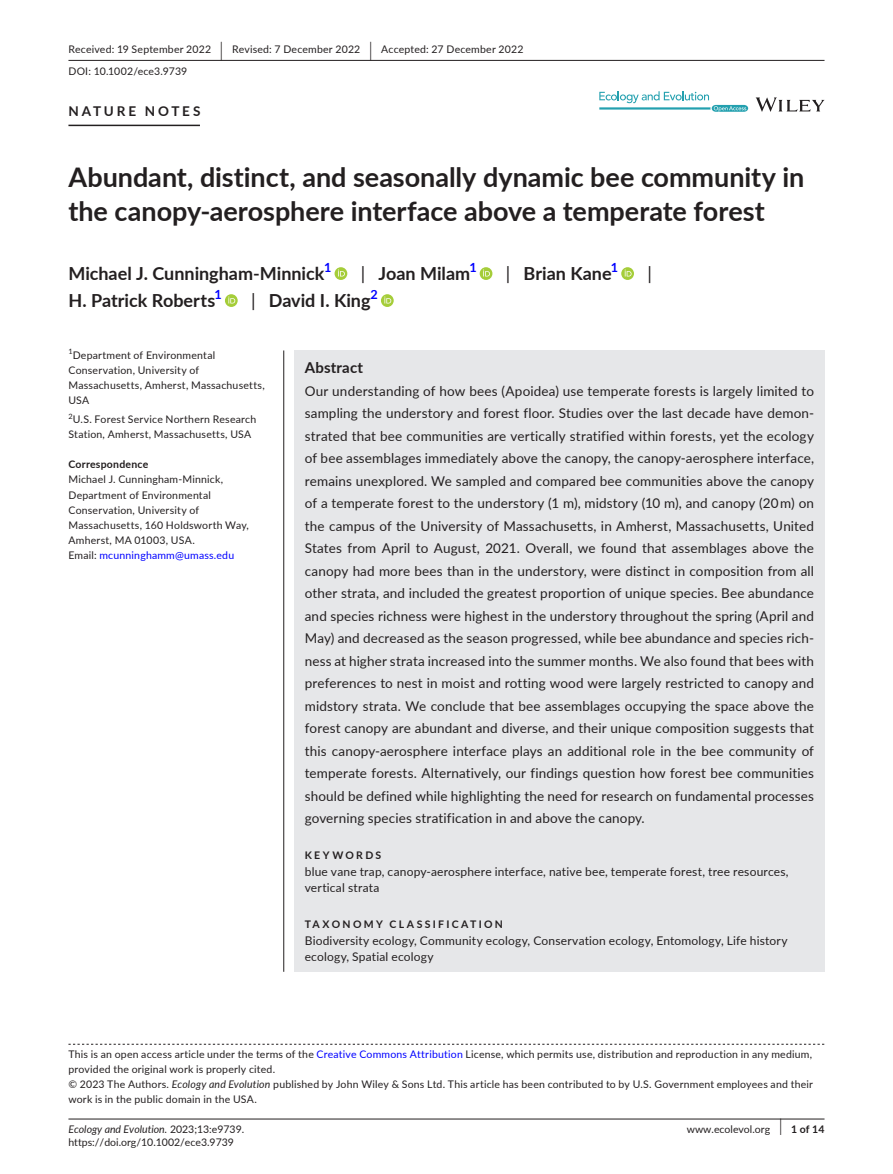
<style>
.page{position:relative;width:893px;height:1174px;background:#fff}
.page>*{position:absolute;margin:0;border:0;box-sizing:border-box;transform-origin:0 0}
.t1{font:700 27px/34.5px "Lato";color:#231f20}
.t2{font:700 18px "Lato";color:#231f20}
.t3{font:18px "Lato";color:#231f20}
.t4{font:700 15px "Lato";letter-spacing:.015em;color:#231f20}
.t5{font:13.5px/22.5px "Lato";letter-spacing:.01em;color:#231f20;text-align:justify}
.t6{font:700 13.5px "Lato";letter-spacing:.21em;color:#231f20}
.t7{font:700 12.6px "Lato";color:#00f}
.t8{font:12px/16.5px "Lato";letter-spacing:.015em;color:#231f20}
.t9{font:10.5px/15px "Lato";letter-spacing:.02em;color:#231f20}
.t10{font:10.5px "Lato";color:#231f20}
.t11{font:700 10.5px "Lato";letter-spacing:.215em;color:#231f20}
.t12{font:italic 10.5px "Lato";color:#231f20}
.t13{font:700 10.5px "Lato";letter-spacing:.02em;color:#231f20}
.t14{font:7.35px "Lato";color:#231f20}
.s1{font-size:19.65px}
.s2{font-weight:400}
.s3{color:#00f}
.s4{font-style:italic}
.s5{font-style:normal}
.s6{font-weight:400;font-size:17.4px}
</style>
<div class="page">
<hr style="left:68px;top:1118px;width:756px;height:1px;background:#231f20">
<svg style="left:756px;top:97px;width:68px;height:15px"></svg>
<svg style="left:599px;top:91px;width:149px;height:21px"></svg>
<hr style="left:68px;top:60px;width:756px;height:1px;background:#231f20">
<hr style="left:68px;top:125px;width:132px;height:1px;background:#231f20">
<svg style="left:335px;top:267px;width:12px;height:13px"></svg>
<svg style="left:338px;top:269px;width:7px;height:7px"></svg>
<svg style="left:480px;top:267px;width:12px;height:13px"></svg>
<svg style="left:483px;top:269px;width:7px;height:7px"></svg>
<svg style="left:621px;top:267px;width:13px;height:13px"></svg>
<svg style="left:625px;top:269px;width:7px;height:7px"></svg>
<svg style="left:225px;top:294px;width:13px;height:13px"></svg>
<svg style="left:228px;top:296px;width:7px;height:7px"></svg>
<svg style="left:381px;top:294px;width:13px;height:13px"></svg>
<svg style="left:384px;top:296px;width:7px;height:7px"></svg>
<div style="left:294px;top:350px;width:530px;height:621px;background:#e6e7e9"></div>
<hr style="left:283px;top:350px;width:1px;height:621px;background:#231f20">
<svg style="left:68px;top:1043px;width:756px;height:1px"></svg>
<p class="t9" style="left:68px;top:38px;width:456px;line-height:21.8px">Received: 19 September 2022 <span class="s1">|</span> Revised: 7 December 2022 <span class="s1">|</span> Accepted: 27 December 2022<br>DOI: 10.1002/ece3.9739</p>
<p class="t6" style="left:68px;top:101px;width:133px">NATURE NOTES</p>
<h1 class="t1" style="left:68px;top:159px;width:737px">Abundant, distinct, and seasonally dynamic bee community in the canopy-aerosphere interface above a temperate forest</h1>
<h2 class="t2" style="left:68px;top:260px;width:257px">Michael J. Cunningham-Minnick</h2>
<p class="t7" style="left:324px;top:258px;width:9px">1</p>
<h2 class="t2" style="left:361px;top:260px;width:111px"><span class="s2">|</span> Joan Milam</h2>
<p class="t7" style="left:469px;top:258px;width:9px">1</p>
<h2 class="t2" style="left:506px;top:260px;width:107px"><span class="s2">|</span> Brian Kane</h2>
<p class="t7" style="left:611px;top:258px;width:9px">1</p>
<h2 class="t3" style="left:647px;top:260px;width:6px">|</h2>
<h2 class="t2" style="left:68px;top:287px;width:148px">H. Patrick Roberts</h2>
<p class="t7" style="left:215px;top:285px;width:9px">1</p>
<h2 class="t2" style="left:251px;top:287px;width:121px"><span class="s2">|</span> David I. King</h2>
<p class="t7" style="left:371px;top:285px;width:9px">2</p>
<p class="t14" style="left:68px;top:346px;width:6px">1</p>
<p class="t9" style="left:68px;top:347px;width:198px;text-indent:4px">Department of Environmental<br>Conservation, University of<br>Massachusetts, Amherst, Massachusetts,<br>USA</p>
<p class="t9" style="left:68px;top:412px;width:189px"><sup>2</sup>U.S. Forest Service Northern Research<br>Station, Amherst, Massachusetts, USA</p>
<p class="t13" style="left:68px;top:457px;width:81px">Correspondence</p>
<p class="t9" style="left:68px;top:472px;width:182px">Michael J. Cunningham-Minnick,<br>Department of Environmental<br>Conservation, University of<br>Massachusetts, 160 Holdsworth Way,<br>Amherst, MA 01003, USA.<br>Email: <span class="s3">mcunninghamm@umass.edu</span></p>
<p class="t4" style="left:305px;top:356px;width:60px">Abstract</p>
<p class="t5" style="left:305px;top:379px;width:511px">Our understanding of how bees (Apoidea) use temperate forests is largely limited to sampling the understory and forest floor. Studies over the last decade have demon&shy;strated that bee communities are vertically stratified within forests, yet the ecology of bee assemblages immediately above the canopy, the canopy-aerosphere interface, remains unexplored. We sampled and compared bee communities above the canopy of a temperate forest to the understory (1 m), midstory (10 m), and canopy (20 m) on the campus of the University of Massachusetts, in Amherst, Massachusetts, United States from April to August, 2021. Overall, we found that assemblages above the canopy had more bees than in the understory, were distinct in composition from all other strata, and included the greatest proportion of unique species. Bee abundance and species richness were highest in the understory throughout the spring (April and May) and decreased as the season progressed, while bee abundance and species rich&shy;ness at higher strata increased into the summer months. We also found that bees with preferences to nest in moist and rotting wood were largely restricted to canopy and midstory strata. We conclude that bee assemblages occupying the space above the forest canopy are abundant and diverse, and their unique composition suggests that this canopy-aerosphere interface plays an additional role in the bee community of temperate forests. Alternatively, our findings question how forest bee communities should be defined while highlighting the need for research on fundamental processes governing species stratification in and above the canopy.</p>
<p class="t11" style="left:305px;top:847px;width:78px">KEYWORDS</p>
<p class="t8" style="left:305px;top:862px;width:485px">blue vane trap, canopy-aerosphere interface, native bee, temperate forest, tree resources, vertical strata</p>
<p class="t11" style="left:305px;top:916px;width:200px">TAXONOMY CLASSIFICATION</p>
<p class="t8" style="left:305px;top:931px;width:484px">Biodiversity ecology, Community ecology, Conservation ecology, Entomology, Life history ecology, Spatial ecology</p>
<p class="t9" style="left:68px;top:1046px;width:746px">This is an open access article under the terms of the <span class="s3">Creative Commons Attribution</span> License, which permits use, distribution and reproduction in any medium, provided the original work is properly cited.<br>© 2023 The Authors. <span class="s4">Ecology and Evolution</span> published by John Wiley &amp; Sons Ltd. This article has been contributed to by U.S. Government employees and their work is in the public domain in the USA.</p>
<p class="t12" style="left:68px;top:1121px;width:177px">Ecology and Evolution. <span class="s5">2023;13:e9739.</span></p>
<p class="t11" style="left:779px;top:1121px;width:46px"><span class="s6">|</span> 1 of 14</p>
<p class="t10" style="left:68px;top:1135px;width:167px">https://doi.org/10.1002/ece3.9739</p>
<p class="t10" style="left:687px;top:1121px;width:85px">www.ecolevol.org</p>
</div>
